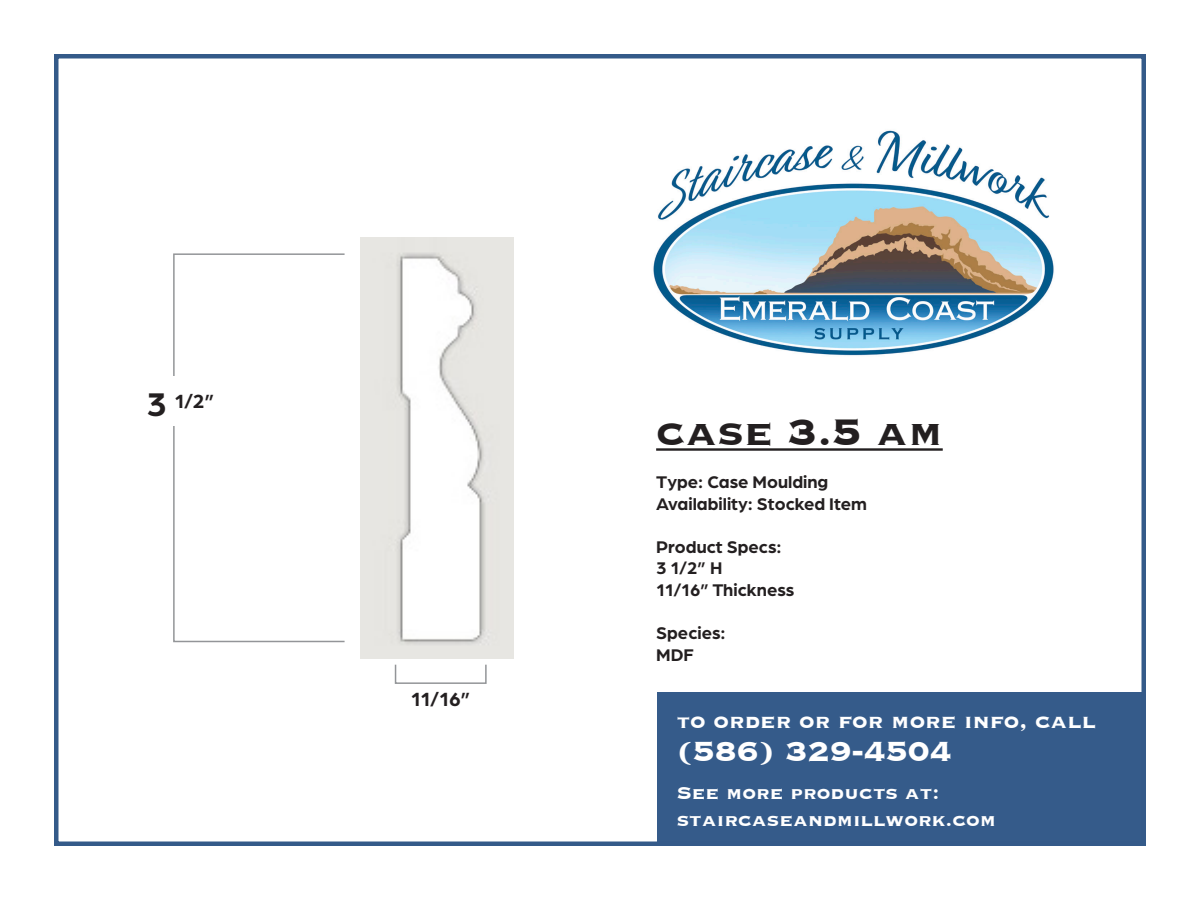
<style>
.page{position:relative;width:1200px;height:900px;background:#fff}
.page>*{position:absolute;margin:0;border:0;box-sizing:border-box;transform-origin:0 0}
.t1{font:700 48px "Copperplate";color:#231f20}
.t2{font:700 36px "Copperplate";color:#fff}
.t3{font:700 25.5px "Copperplate";color:#fff}
.t4{font:700 22.5px "Copperplate";color:#fff}
.t5{font:700 20.4px "Arboria";color:#231f20}
.t6{font:700 18px/21.6px "Arboria";color:#231f20}
.s1{font-size:34.95px}
.s2{font-size:24px}
</style>
<div class="page">
<div style="left:658px;top:693px;width:488px;height:153px;background:#355b8a"></div>
<div style="left:54px;top:54px;width:1092px;height:792px;border:4px solid #345a89"></div>
<div style="left:173px;top:253px;width:172px;height:389px;border:2px solid #939598"></div>
<div style="left:159px;top:377px;width:69px;height:49px;background:#fff"></div>
<div style="left:395px;top:664px;width:92px;height:20px;border:2px solid #939598"></div>
<hr style="left:656px;top:448px;width:287px;height:3px;background:#231f20">
<img style="left:653px;top:130px;width:401px;height:226px">
<img style="left:360px;top:237px;width:154px;height:421px">
<p class="t5" style="left:146px;top:387px;width:70px"><span class="s1">3</span> 1/2”</p>
<p class="t5" style="left:411px;top:685px;width:62px">11/16”</p>
<p class="t1" style="left:656px;top:401px;width:288px">case 3.5 am</p>
<p class="t6" style="left:656px;top:470px;width:174px">Type: Case Moulding</p>
<p class="t6" style="left:656px;top:492px;width:212px">Availability: Stocked Item</p>
<p class="t6" style="left:656px;top:535px;width:127px">Product Specs:</p>
<p class="t6" style="left:656px;top:556px;width:68px">3 1/2” H</p>
<p class="t6" style="left:656px;top:578px;width:140px">11/16” Thickness</p>
<p class="t6" style="left:656px;top:621px;width:71px">Species:<br>MDF</p>
<p class="t3" style="left:677px;top:705px;width:421px"><span class="s2">t</span>o order or for more info, call</p>
<p class="t2" style="left:677px;top:728px;width:276px">(586) 329-4504</p>
<p class="t4" style="left:677px;top:778px;width:264px">See more products at:</p>
<p class="t4" style="left:677px;top:805px;width:321px">staircaseandmillwork.com</p>
</div>
